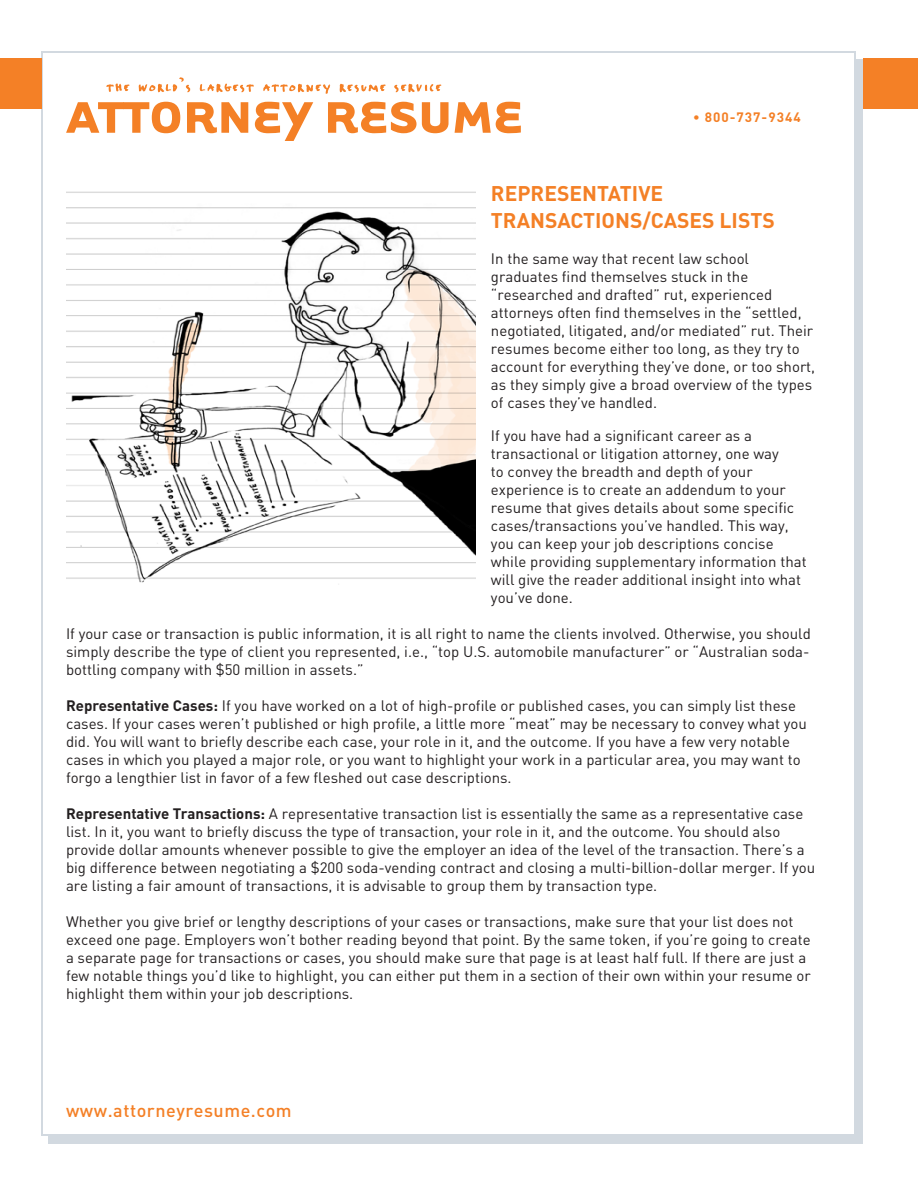
<style>
.page{position:relative;width:918px;height:1188px;background:#fff}
.page>*{position:absolute;margin:0;border:0;box-sizing:border-box;transform-origin:0 0}
.body_text{font:700 21px/27px "DIN";color:#f48026}
.t1{font:500 18px "DIN";letter-spacing:.03em;color:#f48026}
.body_text-2{font:15px/18px "DIN";color:#231f20}
.t2{font:700 13.5px "DIN";letter-spacing:.075em;color:#f48026}
.s1{font-weight:700}
</style>
<div class="page">
<svg style="left:66px;top:102px;width:114px;height:31px"></svg>
<svg style="left:187px;top:102px;width:61px;height:31px"></svg>
<svg style="left:255px;top:102px;width:58px;height:39px"></svg>
<svg style="left:328px;top:102px;width:121px;height:31px"></svg>
<svg style="left:455px;top:102px;width:66px;height:31px"></svg>
<svg style="left:106px;top:83px;width:24px;height:9px"></svg>
<svg style="left:139px;top:77px;width:51px;height:16px"></svg>
<svg style="left:199px;top:83px;width:55px;height:10px"></svg>
<svg style="left:263px;top:84px;width:68px;height:10px"></svg>
<svg style="left:339px;top:84px;width:47px;height:9px"></svg>
<svg style="left:394px;top:84px;width:48px;height:9px"></svg>
<hr style="left:854px;top:52px;width:2px;height:1084px;background:#d2d9e0">
<hr style="left:41px;top:53px;width:2px;height:1082px;background:#d2d9e0">
<hr style="left:41px;top:52px;width:815px;height:1px;background:#d2d9e0">
<hr style="left:41px;top:1135px;width:815px;height:1px;background:#d2d9e0">
<div style="left:856px;top:59px;width:7px;height:1085px;background:#d2d9e0"></div>
<div style="left:48px;top:1136px;width:811px;height:8px;background:#d2d9e0"></div>
<div style="left:863px;top:59px;width:55px;height:50px;background:#f48026"></div>
<div style="left:0;top:59px;width:41px;height:50px;background:#f48026"></div>
<img style="left:66px;top:191px;width:410px;height:392px">
<p class="t2" style="left:693px;top:109px;width:109px">• 800-737-9344</p>
<p class="body_text" style="left:491px;top:179px;width:285px">REPRESENTATIVE<br>TRANSACTIONS/CASES LISTS</p>
<p class="body_text-2" style="left:491px;top:250px;width:326px">In the same way that recent law school graduates find themselves stuck in the “researched and drafted” rut, experienced attorneys often find themselves in the “settled, negotiated, litigated, and/or mediated” rut. Their resumes become either too long, as they try to account for everything they’ve done, or too short, as they simply give a broad overview of the types of cases they’ve handled.</p>
<p class="body_text-2" style="left:491px;top:427px;width:317px">If you have had a significant career as a transactional or litigation attorney, one way<br>to convey the breadth and depth of your experience is to create an addendum to your resume that gives details about some specific cases/transactions you’ve handled. This way, you can keep your job descriptions concise while providing supplementary information that will give the reader additional insight into what you’ve done.</p>
<p class="body_text-2" style="left:66px;top:625px;width:746px;text-align:justify">If your case or transaction is public information, it is all right to name the clients involved. Otherwise, you should simply describe the type of client you represented, i.e., “top U.S. automobile manufacturer” or “Australian soda&shy;bottling company with $50 million in assets.”</p>
<p class="body_text-2" style="left:66px;top:697px;width:742px"><span class="s1">Representative Cases:</span> If you have worked on a lot of high-profile or published cases, you can simply list these cases. If your cases weren’t published or high profile, a little more “meat” may be necessary to convey what you did. You will want to briefly describe each case, your role in it, and the outcome. If you have a few very notable cases in which you played a major role, or you want to highlight your work in a particular area, you may want to forgo a lengthier list in favor of a few fleshed out case descriptions.</p>
<p class="body_text-2" style="left:66px;top:805px;width:751px"><span class="s1">Representative Transactions:</span> A representative transaction list is essentially the same as a representative case list. In it, you want to briefly discuss the type of transaction, your role in it, and the outcome. You should also provide dollar amounts whenever possible to give the employer an idea of the level of the transaction. There’s a big difference between negotiating a $200 soda-vending contract and closing a multi-billion-dollar merger. If you are listing a fair amount of transactions, it is advisable to group them by transaction type.</p>
<p class="body_text-2" style="left:66px;top:913px;width:746px">Whether you give brief or lengthy descriptions of your cases or transactions, make sure that your list does not exceed one page. Employers won’t bother reading beyond that point. By the same token, if you’re going to create a separate page for transactions or cases, you should make sure that page is at least half full. If there are just a few notable things you’d like to highlight, you can either put them in a section of their own within your resume or highlight them within your job descriptions.</p>
<p class="t1" style="left:66px;top:1099px;width:227px">www.attorneyresume.com</p>
</div>
